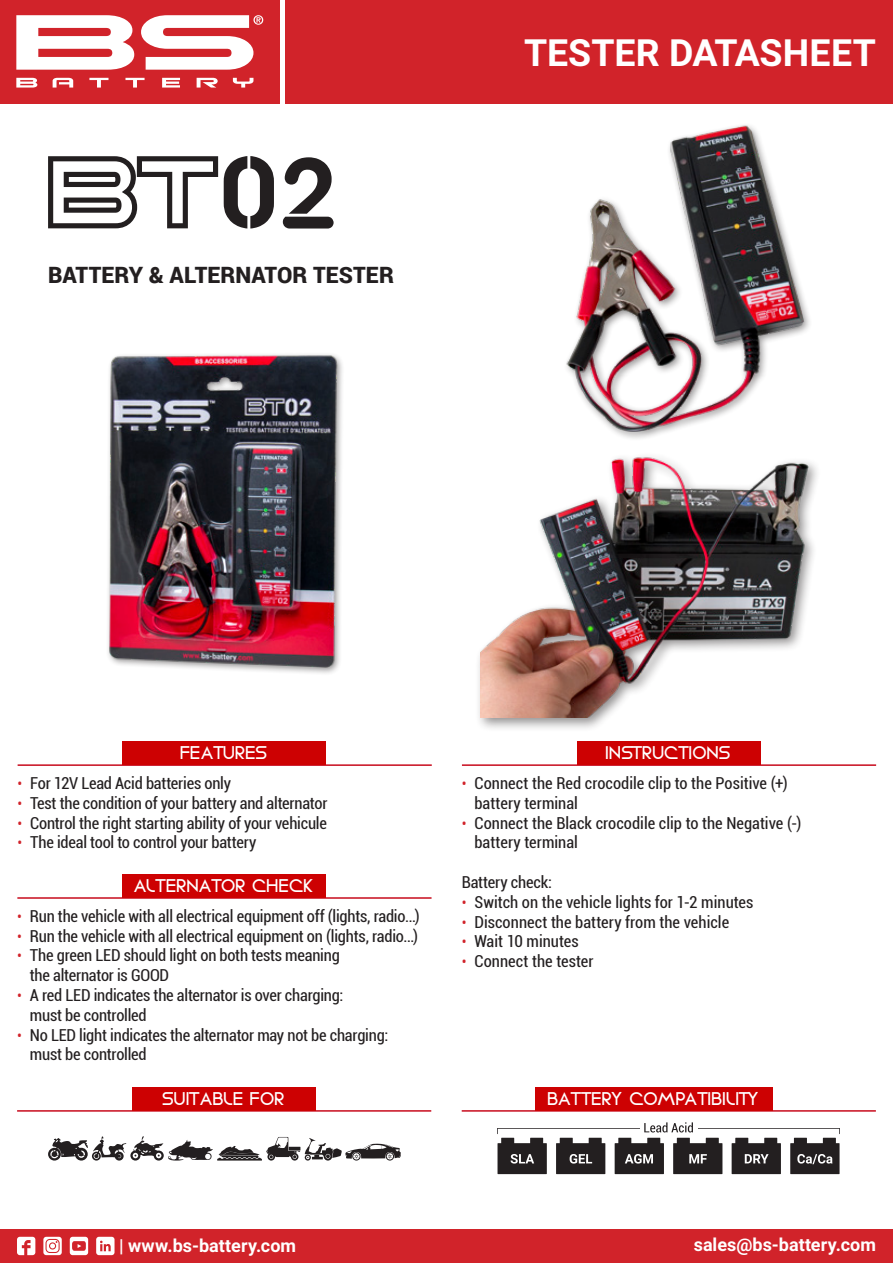
<style>
.page{position:relative;width:893px;height:1263px;background:#fff}
.page>*{position:absolute;margin:0;border:0;box-sizing:border-box;transform-origin:0 0}
.t1{font:700 37.5px "Roboto";color:#fff}
.t2{font:900 22.5px "Roboto";letter-spacing:.005em;color:#231f20}
.t3{font:700 18px "Roboto";color:#fff}
.t4{font:condensed 16.5px/19.8px "Roboto";letter-spacing:-.01em;color:#231f20}
.t5{font:13.5px "Circo";letter-spacing:-.01em;color:#fff}
.t6{font:13.5px "Circo";letter-spacing:-.045em;color:#fff}
.s1{font-size:15px;color:#d1232a}
</style>
<div class="page">
<div style="left:0;top:1229px;width:893px;height:34px;background:#d1232a"></div>
<div style="left:0;top:0;width:280px;height:104px;background:#d1232a"></div>
<svg style="left:16px;top:15px;width:118px;height:55px"></svg>
<svg style="left:16px;top:78px;width:21px;height:10px"></svg>
<svg style="left:53px;top:78px;width:20px;height:10px"></svg>
<svg style="left:89px;top:78px;width:19px;height:10px"></svg>
<svg style="left:125px;top:78px;width:20px;height:10px"></svg>
<svg style="left:162px;top:78px;width:18px;height:10px"></svg>
<svg style="left:197px;top:78px;width:21px;height:10px"></svg>
<svg style="left:233px;top:78px;width:20px;height:10px"></svg>
<svg style="left:141px;top:15px;width:122px;height:55px"></svg>
<svg style="left:17px;top:1237px;width:18px;height:18px"></svg>
<svg style="left:43px;top:1237px;width:19px;height:18px"></svg>
<svg style="left:96px;top:1237px;width:19px;height:18px"></svg>
<svg style="left:70px;top:1237px;width:18px;height:18px"></svg>
<div style="left:285px;top:0;width:608px;height:104px;background:#d1232a"></div>
<hr style="left:17px;top:897px;width:415px;height:2px;background:#c80b1d">
<div style="left:122px;top:874px;width:204px;height:24px;background:#cd0102"></div>
<hr style="left:18px;top:764px;width:414px;height:2px;background:#c80b1d">
<div style="left:123px;top:741px;width:203px;height:24px;background:#cd0102"></div>
<hr style="left:462px;top:764px;width:414px;height:2px;background:#c80b1d">
<div style="left:577px;top:741px;width:183px;height:24px;background:#cd0102"></div>
<hr style="left:462px;top:1110px;width:414px;height:2px;background:#c80b1d">
<div style="left:535px;top:1087px;width:237px;height:24px;background:#cd0102"></div>
<svg style="left:497px;top:1122px;width:343px;height:52px"></svg>
<hr style="left:17px;top:1110px;width:414px;height:2px;background:#c80b1d">
<div style="left:132px;top:1087px;width:184px;height:24px;background:#cd0102"></div>
<svg style="left:48px;top:1136px;width:353px;height:25px"></svg>
<img style="left:108px;top:354px;width:234px;height:320px">
<div style="left:474px;top:452px;width:347px;height:279px;background:#231f20;opacity:.5"></div>
<img style="left:481px;top:452px;width:340px;height:266px">
<img style="left:566px;top:125px;width:244px;height:314px">
<svg style="left:224px;top:156px;width:50px;height:72px"></svg>
<svg style="left:48px;top:156px;width:170px;height:72px"></svg>
<svg style="left:283px;top:157px;width:51px;height:71px"></svg>
<p class="t2" style="left:48px;top:259px;width:347px">BATTERY &amp; ALTERNATOR TESTER</p>
<h1 class="t1" style="left:524px;top:26px;width:353px">TESTER DATASHEET</h1>
<p class="t5" style="left:181px;top:746px;width:89px">FEATURES</p>
<p class="t5" style="left:606px;top:746px;width:127px">INSTRUCTIONS</p>
<p class="t4" style="left:17px;top:772px;width:215px"><span class="s1">•</span> For 12V Lead Acid batteries only</p>
<p class="t4" style="left:17px;top:792px;width:312px"><span class="s1">•</span> Test the condition of your battery and alternator</p>
<p class="t4" style="left:17px;top:812px;width:311px"><span class="s1">•</span> Control the right starting ability of your vehicule</p>
<p class="t4" style="left:17px;top:832px;width:240px"><span class="s1">•</span> The ideal tool to control your battery</p>
<p class="t5" style="left:134px;top:879px;width:181px">ALTERNATOR CHECK</p>
<p class="t4" style="left:17px;top:905px;width:404px"><span class="s1">•</span> Run the vehicle with all electrical equipment off (lights, radio…)</p>
<p class="t4" style="left:17px;top:925px;width:403px"><span class="s1">•</span> Run the vehicle with all electrical equipment on (lights, radio…)</p>
<p class="t4" style="left:30px;top:945px;width:311px;text-indent:-13px"><span class="s1">•</span> The green LED should light on both tests meaning the alternator is GOOD</p>
<p class="t4" style="left:30px;top:985px;width:315px;text-indent:-13px"><span class="s1">•</span> A red LED indicates the alternator is over charging: must be controlled</p>
<p class="t4" style="left:30px;top:1024px;width:360px;text-indent:-13px"><span class="s1">•</span> No LED light indicates the alternator may not be charging: must be controlled</p>
<p class="t4" style="left:474px;top:772px;width:315px;text-indent:-13px"><span class="s1">•</span> Connect the Red crocodile clip to the Positive (+) battery terminal</p>
<p class="t4" style="left:474px;top:812px;width:328px;text-indent:-13px"><span class="s1">•</span> Connect the Black crocodile clip to the Negative (-) battery terminal</p>
<p class="t4" style="left:462px;top:871px;width:92px">Battery check:</p>
<p class="t4" style="left:462px;top:891px;width:293px"><span class="s1">•</span> Switch on the vehicle lights for 1-2 minutes</p>
<p class="t4" style="left:462px;top:911px;width:269px"><span class="s1">•</span> Disconnect the battery from the vehicle</p>
<p class="t4" style="left:462px;top:931px;width:118px"><span class="s1">•</span> Wait 10 minutes</p>
<p class="t4" style="left:462px;top:951px;width:133px"><span class="s1">•</span> Connect the tester</p>
<p class="t5" style="left:163px;top:1092px;width:124px">SUITABLE FOR</p>
<p class="t6" style="left:548px;top:1092px;width:213px">BATTERY COMPATIBILITY</p>
<p class="t3" style="left:119px;top:1233px;width:179px">| www.bs-battery.com</p>
<p class="t3" style="left:694px;top:1232px;width:184px">sales@bs-battery.com</p>
</div>
